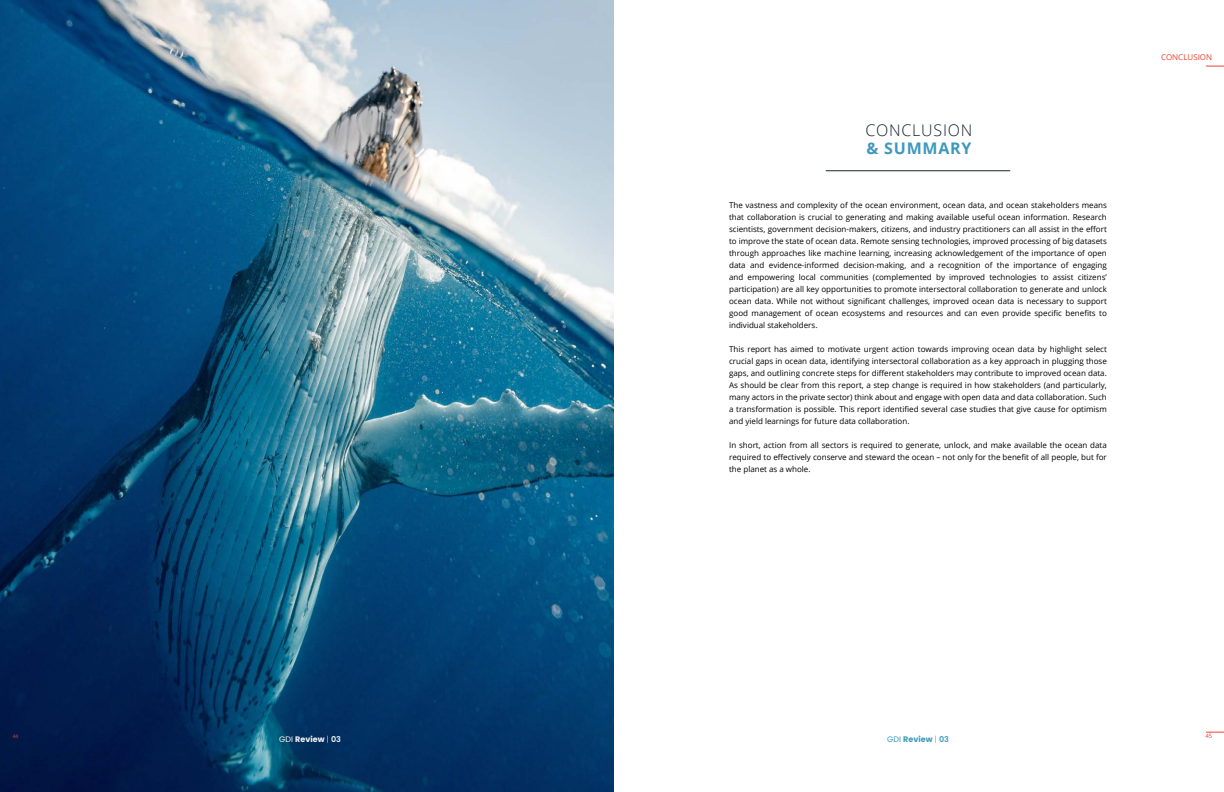
<style>
.page{position:relative;width:1224px;height:792px;background:#fff}
.page>*{position:absolute;margin:0;border:0;box-sizing:border-box;transform-origin:0 0}
.Chapter_Title_-_Alig{font:300 16px/18px "Open Sans";letter-spacing:.05em;color:#16242e}
.Body_Text{font:8px/12px "Open Sans";color:#000;text-align:justify}
.Body_Text-2{font:700 8px "Poppins";color:#f3f5f8}
.Body_Text-3{font:700 8px "Poppins";color:#3e99bd}
.Section_Title{font:8px "Open Sans";color:#ee4232}
.t1{font:6px "Open Sans";color:#ee4232}
.t2{font:5px "Open Sans";color:#ee4232}
.s1{font-weight:700;color:#3e99bd}
.s2{font-weight:400}
.s3{font-weight:300}
.s4{font-weight:600}
</style>
<div class="page">
<svg style="left:1206px;top:66px;width:18px;height:1px"></svg>
<svg style="left:1206px;top:732px;width:18px;height:1px"></svg>
<hr style="left:826px;top:170px;width:184px;height:1px;background:#16242e">
<img style="left:0;top:0;width:614px;height:792px">
<p class="Chapter_Title_-_Alig" style="left:865px;top:121px;width:109px">CONCLUSION <span class="s1">&amp; SUMMARY</span></p>
<p class="Body_Text" style="left:729px;top:199px;width:379px">The vastness and complexity of the ocean environment, ocean data, and ocean stakeholders means that collaboration is crucial to generating and making available useful ocean information. Research scientists, government decision-makers, citizens, and industry practitioners can all assist in the effort to improve the state of ocean data. Remote sensing technologies, improved processing of big datasets through approaches like machine learning, increasing acknowledgement of the importance of open data and evidence-informed decision-making, and a recognition of the importance of engaging and empowering local communities (complemented by improved technologies to assist citizens’ participation) are all key opportunities to promote intersectoral collaboration to generate and unlock ocean data. While not without significant challenges, improved ocean data is necessary to support good management of ocean ecosystems and resources and can even provide specific benefits to individual stakeholders.</p>
<p class="Body_Text" style="left:729px;top:343px;width:379px">This report has aimed to motivate urgent action towards improving ocean data by highlight select crucial gaps in ocean data, identifying intersectoral collaboration as a key approach in plugging those gaps, and outlining concrete steps for different stakeholders may contribute to improved ocean data.<br>As should be clear from this report, a step change is required in how stakeholders (and particularly, many actors in the private sector) think about and engage with open data and data collaboration. Such a transformation is possible. This report identified several case studies that give cause for optimism and yield learnings for future data collaboration.</p>
<p class="Body_Text" style="left:729px;top:439px;width:379px">In short, action from all sectors is required to generate, unlock, and make available the ocean data required to effectively conserve and steward the ocean – not only for the benefit of all people, but for the planet as a whole.</p>
<p class="Section_Title" style="left:1161px;top:51px;width:53px">CONCLUSION</p>
<p class="t2" style="left:13px;top:733px;width:7px">44</p>
<p class="t1" style="left:1206px;top:732px;width:8px">45</p>
<p class="Body_Text-2" style="left:277px;top:735px;width:61px"><span class="s2">GDI</span> Review <span class="s3">|</span> <span class="s4">01</span></p>
<p class="Body_Text-3" style="left:887px;top:735px;width:63px"><span class="s2">GDI</span> Review <span class="s3">|</span> <span class="s4">03</span></p>
<p class="Body_Text-2" style="left:279px;top:735px;width:63px"><span class="s2">GDI</span> Review <span class="s3">|</span> <span class="s4">03</span></p>
</div>
